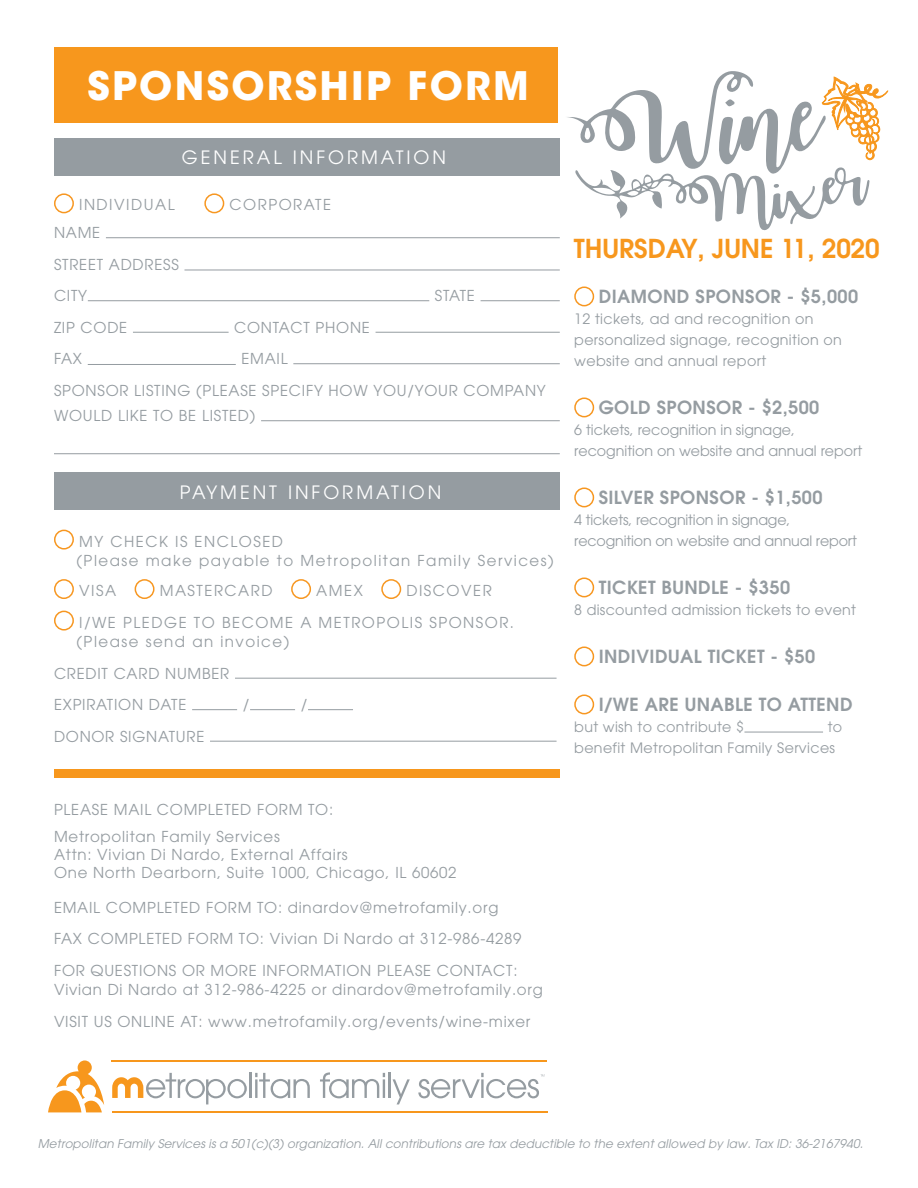
<style>
.page{position:relative;width:918px;height:1188px;background:#fff}
.page>*{position:absolute;margin:0;border:0;box-sizing:border-box;transform-origin:0 0}
.t1{font:700 39px "ITC Avant Garde Std";letter-spacing:.06em;color:#fff}
.t2{font:600 25.95px "Avant Garde";color:#f7971d}
.t3{font:18.3px "Avant Garde";letter-spacing:.16em;color:#fff}
.t4{font:600 18px "Avant Garde";letter-spacing:.025em;color:#959ca1}
.t5{font:15px/25.5px "Avant Garde";letter-spacing:.05em;color:#959ca1}
.t6{font:15px/19.5px "Avant Garde";letter-spacing:.1em;color:#959ca1}
.t7{font:14.25px/21px "Avant Garde";letter-spacing:.02em;color:#959ca1}
.t8{font:14.25px/21px "Avant Garde";color:#959ca1}
.t9{font:14.25px/21px "Avant Garde";letter-spacing:-.01em;color:#959ca1}
.t10{font:italic 12px "Avant Garde";letter-spacing:.01em;color:#959ca1}
</style>
<div class="page">
<div style="left:54px;top:139px;width:506px;height:37px;background:#959ca1"></div>
<div style="left:54px;top:193px;width:20px;height:20px;border:2px solid #f79721;border-radius:50%"></div>
<div style="left:204px;top:193px;width:20px;height:20px;border:2px solid #f79721;border-radius:50%"></div>
<hr style="left:106px;top:237px;width:454px;height:1px;background:#959ca1">
<hr style="left:184px;top:270px;width:376px;height:1px;background:#959ca1">
<hr style="left:88px;top:300px;width:341px;height:1px;background:#959ca1">
<hr style="left:481px;top:300px;width:79px;height:1px;background:#959ca1">
<hr style="left:133px;top:332px;width:96px;height:1px;background:#959ca1">
<hr style="left:376px;top:332px;width:184px;height:1px;background:#959ca1">
<hr style="left:88px;top:364px;width:148px;height:1px;background:#959ca1">
<hr style="left:293px;top:363px;width:267px;height:1px;background:#959ca1">
<hr style="left:261px;top:420px;width:299px;height:1px;background:#959ca1">
<hr style="left:54px;top:453px;width:506px;height:1px;background:#959ca1">
<div style="left:54px;top:472px;width:506px;height:37px;background:#959ca1"></div>
<div style="left:54px;top:769px;width:505px;height:9px;background:#f7971d"></div>
<div style="left:54px;top:48px;width:504px;height:75px;background:#f7971d"></div>
<div style="left:54px;top:530px;width:20px;height:20px;border:2px solid #f79721;border-radius:50%"></div>
<div style="left:54px;top:579px;width:20px;height:20px;border:2px solid #f79721;border-radius:50%"></div>
<div style="left:135px;top:579px;width:20px;height:20px;border:2px solid #f79721;border-radius:50%"></div>
<div style="left:291px;top:579px;width:20px;height:20px;border:2px solid #f79721;border-radius:50%"></div>
<div style="left:381px;top:579px;width:20px;height:20px;border:2px solid #f79721;border-radius:50%"></div>
<div style="left:54px;top:611px;width:20px;height:20px;border:2px solid #f79721;border-radius:50%"></div>
<hr style="left:235px;top:678px;width:322px;height:1px;background:#959ca1">
<hr style="left:192px;top:709px;width:45px;height:1px;background:#959ca1">
<hr style="left:250px;top:709px;width:45px;height:1px;background:#959ca1">
<hr style="left:308px;top:709px;width:45px;height:1px;background:#959ca1">
<hr style="left:210px;top:741px;width:347px;height:1px;background:#959ca1">
<div style="left:574px;top:286px;width:20px;height:20px;border:2px solid #f79721;border-radius:50%"></div>
<div style="left:574px;top:397px;width:20px;height:20px;border:2px solid #f79721;border-radius:50%"></div>
<div style="left:574px;top:487px;width:20px;height:20px;border:2px solid #f79721;border-radius:50%"></div>
<div style="left:574px;top:577px;width:20px;height:20px;border:2px solid #f79721;border-radius:50%"></div>
<div style="left:574px;top:646px;width:20px;height:20px;border:2px solid #f79721;border-radius:50%"></div>
<div style="left:574px;top:694px;width:20px;height:20px;border:2px solid #f79721;border-radius:50%"></div>
<hr style="left:744px;top:732px;width:79px;height:1px;background:#959ca1">
<hr style="left:112px;top:1060px;width:435px;height:1px;background:#f7971d">
<hr style="left:112px;top:1111px;width:436px;height:2px;background:#f7971d">
<svg style="left:48px;top:1060px;width:56px;height:52px"></svg>
<svg style="left:320px;top:1072px;width:65px;height:26px"></svg>
<hr style="left:388px;top:1073px;width:3px;height:25px;background:#959ca1">
<svg style="left:393px;top:1079px;width:17px;height:25px"></svg>
<hr style="left:249px;top:1073px;width:3px;height:25px;background:#959ca1">
<svg style="left:255px;top:1073px;width:55px;height:25px"></svg>
<svg style="left:418px;top:1073px;width:126px;height:25px"></svg>
<svg style="left:112px;top:1073px;width:135px;height:31px"></svg>
<svg style="left:567px;top:71px;width:321px;height:160px"></svg>
<p class="t1" style="left:87px;top:61px;width:443px">SPONSORSHIP FORM</p>
<p class="t3" style="left:182px;top:146px;width:266px">GENERAL INFORMATION</p>
<p class="t6" style="left:79px;top:195px;width:97px">INDIVIDUAL</p>
<p class="t6" style="left:230px;top:195px;width:103px">CORPORATE</p>
<p class="t5" style="left:54px;top:220px;width:48px">NAME</p>
<p class="t5" style="left:54px;top:251px;width:126px">STREET ADDRESS</p>
<p class="t5" style="left:54px;top:283px;width:35px">CITY</p>
<p class="t5" style="left:435px;top:283px;width:41px">STATE</p>
<p class="t5" style="left:54px;top:314px;width:75px">ZIP CODE</p>
<p class="t5" style="left:234px;top:314px;width:137px">CONTACT PHONE</p>
<p class="t5" style="left:54px;top:346px;width:30px">FAX</p>
<p class="t5" style="left:241px;top:346px;width:48px">EMAIL</p>
<p class="t5" style="left:54px;top:377px;width:493px">SPONSOR LISTING (PLEASE SPECIFY HOW YOU/YOUR COMPANY<br>WOULD LIKE TO BE LISTED)</p>
<p class="t3" style="left:180px;top:481px;width:263px">PAYMENT INFORMATION</p>
<p class="t6" style="left:79px;top:531px;width:206px">MY CHECK IS ENCLOSED</p>
<p class="t6" style="left:77px;top:551px;width:479px">(Please make payable to Metropolitan Family Services)</p>
<p class="t5" style="left:79px;top:578px;width:38px">VISA</p>
<p class="t6" style="left:160px;top:581px;width:114px">MASTERCARD</p>
<p class="t5" style="left:316px;top:578px;width:48px">AMEX</p>
<p class="t6" style="left:406px;top:581px;width:87px">DISCOVER</p>
<p class="t6" style="left:77px;top:612px;width:439px">I/WE PLEDGE TO BECOME A METROPOLIS SPONSOR. (Please send an invoice)</p>
<p class="t5" style="left:54px;top:657px;width:177px;line-height:31.5px">CREDIT CARD NUMBER<br>EXPIRATION DATE</p>
<p class="t5" style="left:243px;top:692px;width:8px">/</p>
<p class="t5" style="left:301px;top:692px;width:8px">/</p>
<p class="t5" style="left:54px;top:723px;width:152px">DONOR SIGNATURE</p>
<p class="t5" style="left:54px;top:797px;width:281px">PLEASE MAIL COMPLETED FORM TO:</p>
<p class="t5" style="left:54px;top:824px;width:227px">Metropolitan Family Services</p>
<p class="t5" style="left:54px;top:842px;width:295px">Attn: Vivian Di Nardo, External Affairs</p>
<p class="t5" style="left:54px;top:860px;width:404px">One North Dearborn, Suite 1000, Chicago, IL 60602</p>
<p class="t5" style="left:54px;top:895px;width:446px">EMAIL COMPLETED FORM TO: dinardov@metrofamily.org</p>
<p class="t5" style="left:54px;top:926px;width:469px">FAX COMPLETED FORM TO: Vivian Di Nardo at 312-986-4289</p>
<p class="t5" style="left:54px;top:958px;width:465px">FOR QUESTIONS OR MORE INFORMATION PLEASE CONTACT:</p>
<p class="t5" style="left:54px;top:977px;width:490px">Vivian Di Nardo at 312-986-4225 or dinardov@metrofamily.org</p>
<p class="t5" style="left:54px;top:1009px;width:478px">VISIT US ONLINE AT: www.metrofamily.org/events/wine-mixer</p>
<p class="t2" style="left:574px;top:232px;width:307px">THURSDAY, JUNE 11, 2020</p>
<p class="t4" style="left:599px;top:285px;width:261px">DIAMOND SPONSOR - $5,000</p>
<p class="t7" style="left:574px;top:309px;width:269px">12 tickets, ad and recognition on personalized signage, recognition on website and annual report</p>
<p class="t4" style="left:599px;top:396px;width:222px">GOLD SPONSOR - $2,500</p>
<p class="t8" style="left:574px;top:420px;width:290px">6 tickets, recognition in signage, recognition on website and annual report</p>
<p class="t4" style="left:599px;top:486px;width:225px">SILVER SPONSOR - $1,500</p>
<p class="t9" style="left:574px;top:510px;width:284px">4 tickets, recognition in signage, recognition on website and annual report</p>
<p class="t4" style="left:599px;top:576px;width:193px">TICKET BUNDLE - $350</p>
<p class="t7" style="left:574px;top:600px;width:283px">8 discounted admission tickets to event</p>
<p class="t4" style="left:599px;top:645px;width:218px">INDIVIDUAL TICKET - $50</p>
<p class="t4" style="left:599px;top:693px;width:255px">I/WE ARE UNABLE TO ATTEND</p>
<p class="t7" style="left:574px;top:717px;width:171px">but wish to contribute $</p>
<p class="t7" style="left:574px;top:717px;width:269px;text-indent:253px">to benefit Metropolitan Family Services</p>
<p class="t10" style="left:38px;top:1137px;width:827px">Metropolitan Family Services is a 501(c)(3) organization. All contributions are tax deductible to the extent allowed by law. Tax ID: 36-2167940.</p>
</div>
